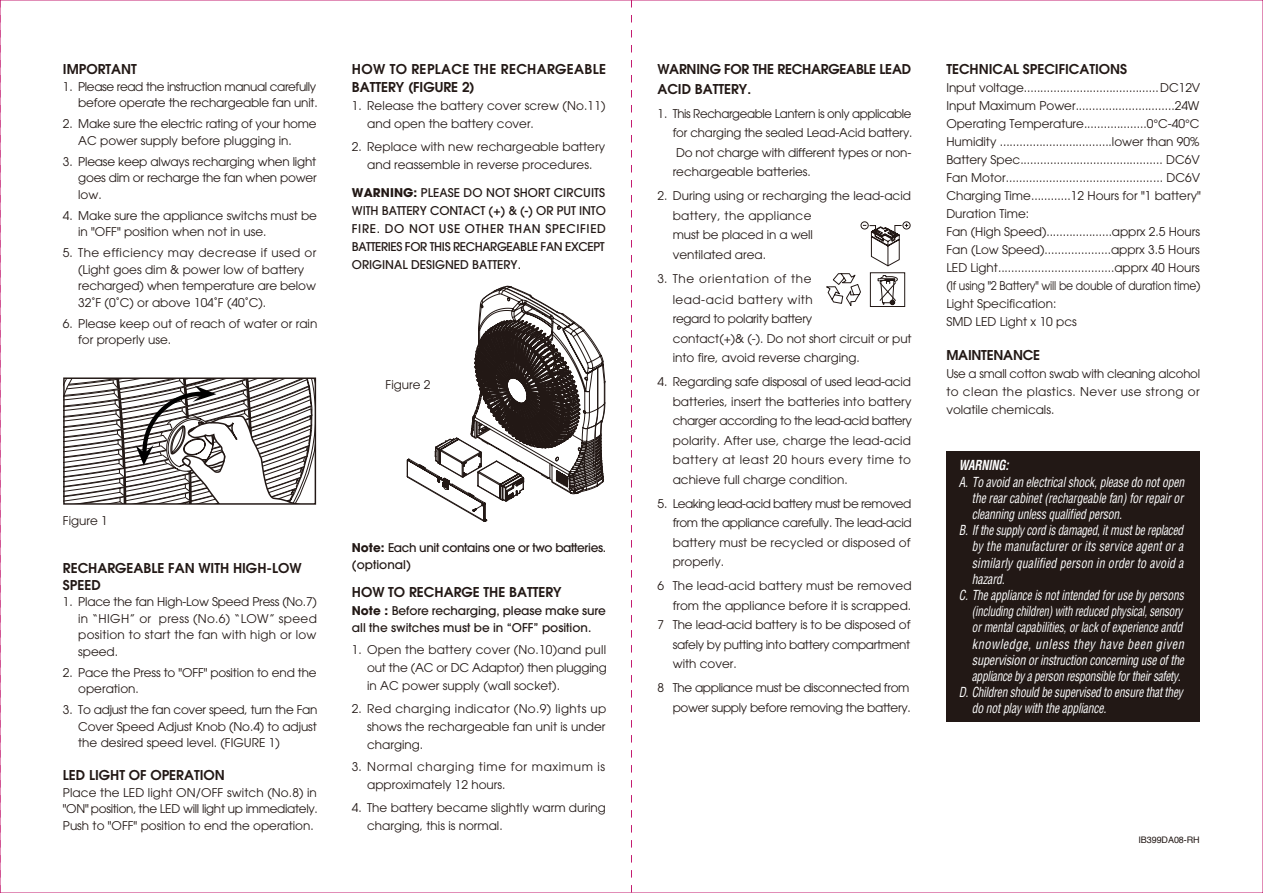
<style>
.page{position:relative;width:1263px;height:893px;background:#fff}
.page>*{position:absolute;margin:0;border:0;box-sizing:border-box;transform-origin:0 0}
.t1{font:italic condensed 13.5px "Helvetica LT";letter-spacing:-.015em;color:#fff;scale:.86 1}
.t2{font:600 13.5px/16.5px "Avant Garde LT";color:#221815}
.t3{font:600 13.5px/19.5px "Avant Garde LT";letter-spacing:-.02em;color:#221815}
.t4{font:italic condensed 13.5px "Helvetica LT";letter-spacing:-.015em;color:#fff;scale:.81 1}
.t5{font:italic condensed 13.5px "Helvetica LT";letter-spacing:-.015em;color:#fff;scale:.84 1}
.t6{font:600 13.5px/18px "Avant Garde LT";letter-spacing:.025em;color:#221815}
.t7{font:italic condensed 13.5px "Helvetica LT";letter-spacing:-.015em;color:#fff;scale:.83 1}
.t8{font:italic condensed 13.5px "Helvetica LT";letter-spacing:-.015em;color:#fff;scale:.91 1}
.t9{font:italic condensed 13.5px "Helvetica LT";letter-spacing:.01em;color:#fff;scale:.88 1}
.t10{font:italic condensed 13.5px "Helvetica LT";letter-spacing:.015em;color:#fff;scale:.86 1}
.t11{font:italic condensed 13.5px "Helvetica LT";letter-spacing:.04em;color:#fff;scale:.91 1}
.t12{font:italic 700 condensed 13.5px "Helvetica LT";letter-spacing:-.015em;color:#fff;scale:.86 1}
.t13{font:italic condensed 13.5px "Helvetica LT";letter-spacing:-.015em;color:#fff;scale:.87 1}
.t14{font:12px/18px "Avant Garde LT";color:#221815;text-align:justify}
.t15{font:500 12px/18px "Avant Garde LT";letter-spacing:-.005em;color:#221815}
.t16{font:12px/16.5px "Avant Garde LT";letter-spacing:-.03em;color:#221815;text-align:right}
.t17{font:12px/18px "Avant Garde LT";letter-spacing:.05em;color:#221815}
.t18{font:12px/19.5px "Avant Garde LT";letter-spacing:-.025em;color:#221815;text-align:right}
.t19{font:12px/16.5px "Avant Garde LT";letter-spacing:-.02em;color:#221815}
.t20{font:500 12px/16.5px "Avant Garde LT";letter-spacing:-.025em;color:#221815}
.t21{font:9px "Helvetica";letter-spacing:-.005em;color:#221815}
.s1{font-weight:700}
</style>
<div class="page">
<svg style="left:407px;top:286px;width:198px;height:236px"></svg>
<svg style="left:65px;top:379px;width:249px;height:124px"></svg>
<div style="left:63px;top:377px;width:253px;height:128px;border:1px solid #221815"></div>
<svg style="left:826px;top:273px;width:35px;height:33px"></svg>
<svg style="left:860px;top:221px;width:51px;height:45px"></svg>
<svg style="left:877px;top:275px;width:21px;height:30px"></svg>
<div style="left:870px;top:272px;width:35px;height:35px;border:1px solid #221815"></div>
<div style="left:946px;top:452px;width:254px;height:270px;background:#221815"></div>
<svg style="left:0;top:0;width:1px;height:893px"></svg>
<svg style="left:631px;top:0;width:1px;height:893px"></svg>
<p class="t2" style="left:63px;top:61px;width:75px">IMPORTANT</p>
<p class="t16" style="left:63px;top:78px;width:256px">1. Please read the instruction manual carefully before operate the rechargeable fan unit.</p>
<p class="t19" style="left:78px;top:116px;width:240px;text-indent:-15px">2. Make sure the electric rating of your home<br>AC power supply before plugging in.</p>
<p class="t14" style="left:78px;top:153px;width:240px;line-height:16.5px;text-indent:-15px">3. Please keep always recharging when light goes dim or recharge the fan when power low.</p>
<p class="t14" style="left:78px;top:207px;width:240px;line-height:16.5px;text-indent:-15px">4. Make sure the appliance switchs must be in "OFF" position when not in use.</p>
<p class="t14" style="left:78px;top:245px;width:240px;line-height:16.5px;text-align:left;text-indent:-15px">5. The efficiency may decrease if used or (Light goes dim &amp; power low of battery recharged) when temperature are below 32˚F (0˚C) or above 104˚F (40˚C).</p>
<p class="t14" style="left:78px;top:315px;width:241px;line-height:16.5px;text-indent:-15px">6. Please keep out of reach of water or rain for properly use.</p>
<p class="t6" style="left:352px;top:60px;width:256px">HOW TO REPLACE THE RECHARGEABLE<br>BATTERY (FIGURE 2)</p>
<p class="t14" style="left:367px;top:97px;width:240px;text-indent:-15px">1. Release the battery cover screw (No.11) and open the battery cover.</p>
<p class="t14" style="left:352px;top:137px;width:255px;text-align:center">2. Replace with new rechargeable battery and reassemble in reverse procedures.</p>
<p class="t15" style="left:352px;top:184px;width:256px"><span class="s1">WARNING:</span> PLEASE DO NOT SHORT CIRCUITS WITH BATTERY CONTACT (+) &amp; (-) OR PUT INTO FIRE. DO NOT USE OTHER THAN SPECIFIED BATTERIES FOR THIS RECHARGEABLE FAN EXCEPT ORIGINAL DESIGNED BATTERY.</p>
<p class="t14" style="left:386px;top:376px;width:46px">Figure 2</p>
<p class="t14" style="left:63px;top:511px;width:46px">Figure 1</p>
<p class="t2" style="left:63px;top:560px;width:240px">RECHARGEABLE FAN WITH HIGH-LOW<br>SPEED</p>
<p class="t14" style="left:78px;top:594px;width:240px;line-height:16.5px;text-indent:-15px">1. Place the fan High-Low Speed Press (No.7) in “HIGH” or press (No.6) “LOW” speed position to start the fan with high or low speed.</p>
<p class="t14" style="left:78px;top:664px;width:240px;line-height:16.5px;text-indent:-15px">2. Pace the Press to "OFF" position to end the operation.</p>
<p class="t14" style="left:78px;top:702px;width:241px;line-height:16.5px;text-indent:-15px">3. To adjust the fan cover speed, turn the Fan Cover Speed Adjust Knob (No.4) to adjust the desired speed level. (FIGURE 1)</p>
<p class="t2" style="left:63px;top:767px;width:164px">LED LIGHT OF OPERATION</p>
<p class="t14" style="left:63px;top:784px;width:257px;line-height:16.5px">Place the LED light ON/OFF switch (No.8) in "ON" position, the LED will light up immediately.<br>Push to "OFF" position to end the operation.</p>
<p class="t20" style="left:352px;top:539px;width:256px"><span class="s1">Note:</span> Each unit contains one or two batteries. (optional)</p>
<p class="t2" style="left:352px;top:584px;width:211px">HOW TO RECHARGE THE BATTERY</p>
<p class="t15" style="left:352px;top:602px;width:256px;line-height:16.5px"><span class="s1">Note :</span> Before recharging, please make sure all the switches must be in “OFF” position.</p>
<p class="t14" style="left:367px;top:641px;width:241px;text-indent:-15px">1. Open the battery cover (No.10)and pull out the (AC or DC Adaptor) then plugging in AC power supply (wall socket).</p>
<p class="t14" style="left:367px;top:699px;width:241px;text-indent:-15px">2. Red charging indicator (No.9) lights up shows the rechargeable fan unit is under charging.</p>
<p class="t17" style="left:367px;top:758px;width:240px;text-indent:-15px">3. Normal charging time for maximum is approximately 12 hours.</p>
<p class="t14" style="left:367px;top:798px;width:240px;text-indent:-15px">4. The battery became slightly warm during charging, this is normal.</p>
<p class="t3" style="left:657px;top:59px;width:255px">WARNING FOR THE RECHARGEABLE LEAD<br>ACID BATTERY.</p>
<p class="t14" style="left:673px;top:104px;width:241px;line-height:19.5px;text-indent:-15px">1. This Rechargeable Lantern is only applicable for charging the sealed Lead-Acid battery.<br>Do not charge with different types or non&shy;rechargeable batteries.</p>
<p class="t14" style="left:673px;top:186px;width:240px;line-height:19.5px;text-align:left;text-indent:-15px">2. During using or recharging the lead-acid battery, the appliance<br>must be placed in a well<br>ventilated area.</p>
<p class="t17" style="left:657px;top:268px;width:157px;line-height:21px;text-align:right">3. The orientation of the lead-acid battery with</p>
<p class="t14" style="left:673px;top:309px;width:240px;line-height:19.5px;text-align:left">regard to polarity battery<br>contact(+)&amp; (-). Do not short circuit or put into fire, avoid reverse charging.</p>
<p class="t14" style="left:673px;top:372px;width:241px;line-height:19.5px;text-indent:-15px">4. Regarding safe disposal of used lead-acid batteries, insert the batteries into battery charger according to the lead-acid battery polarity. After use, charge the lead-acid battery at least 20 hours every time to achieve full charge condition.</p>
<p class="t14" style="left:673px;top:494px;width:241px;line-height:19.5px;text-indent:-15px">5. Leaking lead-acid battery must be removed from the appliance carefully. The lead-acid battery must be recycled or disposed of properly.</p>
<p class="t14" style="left:657px;top:577px;width:256px">6 The lead-acid battery must be removed</p>
<p class="t14" style="left:673px;top:596px;width:240px">from the appliance before it is scrapped.</p>
<p class="t14" style="left:657px;top:616px;width:254px">7 The lead-acid battery is to be disposed of</p>
<p class="t16" style="left:673px;top:636px;width:239px">safely by putting into battery compartment</p>
<p class="t14" style="left:673px;top:655px;width:66px">with cover.</p>
<p class="t18" style="left:657px;top:678px;width:255px">8 The appliance must be disconnected from power supply before removing the battery.</p>
<p class="t2" style="left:946px;top:60px;width:182px">TECHNICAL SPECIFICATIONS</p>
<p class="t14" style="left:946px;top:78px;width:256px;text-align:left">Input voltage.........................................DC12V Input Maximum Power..............................24W Operating Temperature...................0°C-40°C Humidity ..................................lower than 90% Battery Spec........................................... DC6V Fan Motor............................................... DC6V Charging Time............12 Hours for "1 battery" Duration Time:<br>Fan (High Speed)....................apprx 2.5 Hours Fan (Low Speed)....................apprx 3.5 Hours LED Light...................................apprx 40 Hours (If using "2 Battery" will be double of duration time)<br>Light Specification:<br>SMD LED Light x 10 pcs</p>
<p class="t3" style="left:946px;top:345px;width:95px">MAINTENANCE</p>
<p class="t14" style="left:946px;top:365px;width:255px">Use a small cotton swab with cleaning alcohol to clean the plastics. Never use strong or volatile chemicals.</p>
<p class="t12" style="left:959px;top:457px;width:60px">WARNING:</p>
<p class="t1" style="left:959px;top:473px;width:264px">A. To avoid an electrical shock, please do not open</p>
<p class="t1" style="left:972px;top:489px;width:247px">the rear cabinet (rechargeable fan) for repair or</p>
<p class="t1" style="left:972px;top:506px;width:176px">cleanning unless qualified person.</p>
<p class="t1" style="left:959px;top:522px;width:263px">B. If the supply cord is damaged, it must be replaced</p>
<p class="t10" style="left:972px;top:538px;width:247px">by the manufacturer or its service agent or a</p>
<p class="t9" style="left:972px;top:554px;width:242px">similarly qualified person in order to avoid a</p>
<p class="t13" style="left:972px;top:570px;width:39px">hazard.</p>
<p class="t1" style="left:959px;top:587px;width:263px">C. The appliance is not intended for use by persons</p>
<p class="t4" style="left:972px;top:603px;width:262px">(including children) with reduced physical, sensory</p>
<p class="t7" style="left:972px;top:619px;width:255px">or mental capabilities, or lack of experience andd</p>
<p class="t11" style="left:972px;top:635px;width:234px">knowledge, unless they have been given</p>
<p class="t8" style="left:972px;top:651px;width:235px">supervision or instruction concerning use of the</p>
<p class="t5" style="left:972px;top:668px;width:250px">appliance by a person responsible for their safety.</p>
<p class="t1" style="left:959px;top:684px;width:262px">D. Children should be supervised to ensure that they</p>
<p class="t1" style="left:972px;top:700px;width:158px">do not play with the appliance.</p>
<p class="t21" style="left:1138px;top:832px;width:63px">IB399DA08-RH</p>
</div>
